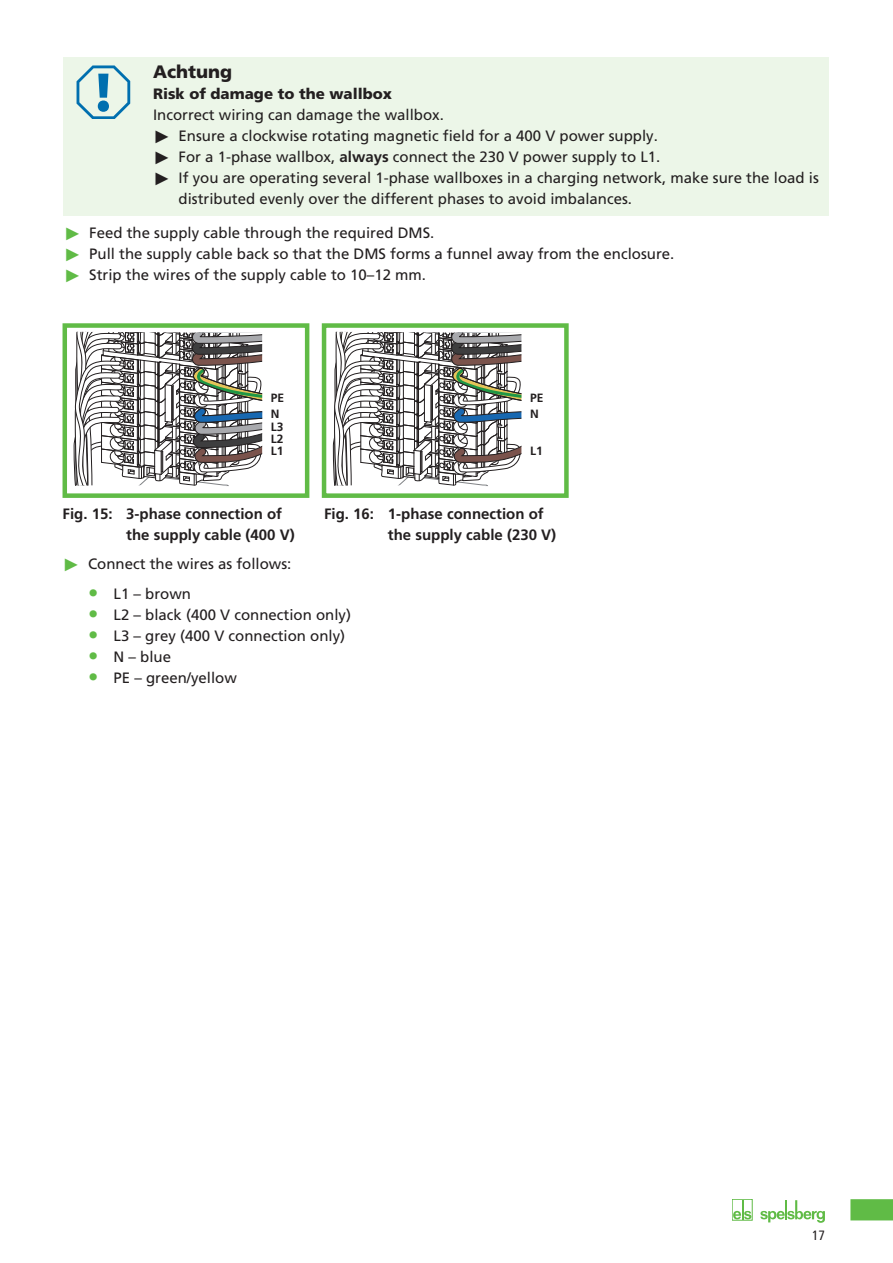
<style>
.page{position:relative;width:893px;height:1263px;background:#fff}
.page>*{position:absolute;margin:0;border:0;box-sizing:border-box;transform-origin:0 0}
.Notice{font:900 18px "Frutiger";color:#231f20}
.WarningText{font:15px/21px "Frutiger";color:#231f20}
.t1{font:700 15px/21px "Frutiger";color:#231f20}
.WarningSource{font:900 15px "Frutiger";color:#231f20}
.t2{font:condensed 13.5px "Frutiger";color:#231f20}
.t3{font:700 12px/15.6px "Frutiger";color:#231f20}
.s1{font-family:"Arial";font-size:18px}
.s2{font-weight:700}
.s3{font-family:"Arial";font-size:18px;color:#60bb46}
.s4{font-size:20.55px;color:#60bb46}
</style>
<div class="page">
<div style="left:732px;top:1199px;width:20px;height:21px;border:1px solid #60bb46"></div>
<svg style="left:760px;top:1200px;width:65px;height:23px"></svg>
<svg style="left:733px;top:1200px;width:18px;height:19px"></svg>
<svg style="left:850px;top:1199px;width:43px;height:21px"></svg>
<div style="left:64px;top:57px;width:765px;height:29px;background:#ecf6e8"></div>
<div style="left:64px;top:70px;width:765px;height:36px;background:#ecf6e8"></div>
<div style="left:64px;top:104px;width:765px;height:28px;background:#ecf6e8"></div>
<div style="left:64px;top:125px;width:765px;height:28px;background:#ecf6e8"></div>
<div style="left:64px;top:146px;width:765px;height:28px;background:#ecf6e8"></div>
<div style="left:64px;top:167px;width:765px;height:49px;background:#ecf6e8"></div>
<svg style="left:77px;top:65px;width:53px;height:54px"></svg>
<svg style="left:73px;top:332px;width:190px;height:154px"></svg>
<div style="left:63px;top:323px;width:246px;height:175px;border:4px solid #60bb46"></div>
<svg style="left:332px;top:332px;width:190px;height:154px"></svg>
<div style="left:322px;top:323px;width:247px;height:175px;border:4px solid #60bb46"></div>
<p class="Notice" style="left:153px;top:61px;width:81px">Achtung</p>
<p class="WarningSource" style="left:153px;top:85px;width:240px">Risk of damage to the wallbox</p>
<p class="WarningText" style="left:153px;top:104px;width:292px">Incorrect wiring can damage the wallbox.</p>
<p class="WarningText" style="left:153px;top:125px;width:506px"><span class="s1">►</span> Ensure a clockwise rotating magnetic field for a 400 V power supply.</p>
<p class="WarningText" style="left:153px;top:146px;width:509px"><span class="s1">►</span> For a 1-phase wallbox, <span class="s2">always</span> connect the 230 V power supply to L1.</p>
<p class="WarningText" style="left:179px;top:167px;width:642px;text-indent:-26px"><span class="s1">►</span> If you are operating several 1-phase wallboxes in a charging network, make sure the load is distributed evenly over the different phases to avoid imbalances.</p>
<p class="WarningText" style="left:64px;top:223px;width:372px"><span class="s3">►</span> Feed the supply cable through the required DMS.</p>
<p class="WarningText" style="left:64px;top:244px;width:612px"><span class="s3">►</span> Pull the supply cable back so that the DMS forms a funnel away from the enclosure.</p>
<p class="WarningText" style="left:64px;top:265px;width:364px"><span class="s3">►</span> Strip the wires of the supply cable to 10–12 mm.</p>
<p class="t3" style="left:271px;top:390px;width:15px">PE<br>N</p>
<p class="t3" style="left:271px;top:443px;width:14px">L1</p>
<p class="t3" style="left:271px;top:420px;width:14px;line-height:12.6px">L3<br>L2</p>
<p class="t3" style="left:530px;top:390px;width:15px">PE<br>N</p>
<p class="t3" style="left:530px;top:443px;width:14px">L1</p>
<p class="t1" style="left:126px;top:503px;width:170px;text-indent:-64px">Fig. 15: 3-phase connection of the supply cable (400 V)</p>
<p class="t1" style="left:388px;top:503px;width:170px;text-indent:-64px">Fig. 16: 1-phase connection of the supply cable (230 V)</p>
<p class="WarningText" style="left:63px;top:554px;width:230px"><span class="s3">►</span> Connect the wires as follows:</p>
<p class="WarningText" style="left:88px;top:583px;width:105px"><span class="s4">•</span> L1 – brown</p>
<p class="WarningText" style="left:88px;top:604px;width:265px"><span class="s4">•</span> L2 – black (400 V connection only)</p>
<p class="WarningText" style="left:88px;top:625px;width:259px"><span class="s4">•</span> L3 – grey (400 V connection only)</p>
<p class="WarningText" style="left:88px;top:646px;width:85px"><span class="s4">•</span> N – blue</p>
<p class="WarningText" style="left:88px;top:667px;width:150px"><span class="s4">•</span> PE – green/yellow</p>
<p class="t2" style="left:812px;top:1227px;width:14px">17</p>
</div>
